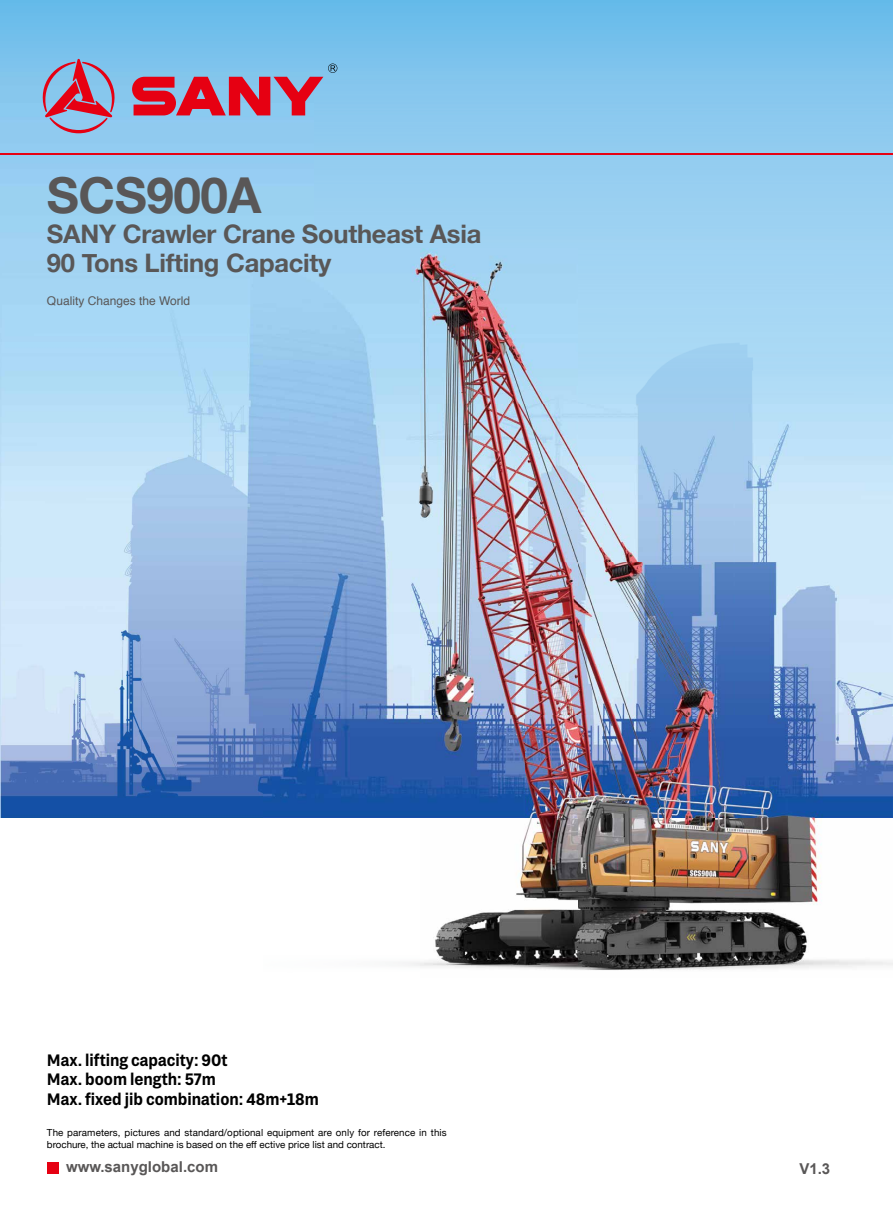
<style>
.page{position:relative;width:893px;height:1212px;background:#fff}
.page>*{position:absolute;margin:0;border:0;box-sizing:border-box;transform-origin:0 0}
.t1{font:700 49.5px "Helvetica Neue";letter-spacing:-.01em;color:#595757}
.t2{font:700 25.5px/28.5px "Helvetica Neue";letter-spacing:-.01em;color:#595757}
.t3{font:600 16.5px/19.8px "TRY Grtsk Exa";color:#000}
.t4{font:700 15px "Arial";color:#595757}
.t5{font:12px "Helvetica";color:#595757}
.t6{font:9.75px/12px "Helvetica Neue";letter-spacing:.01em;color:#000}
</style>
<div class="page">
<img style="left:0;top:464px;width:264px;height:354px">
<div style="left:0;top:0;width:893px;height:72px;background:linear-gradient(to bottom,#64baea,#80c4ed)"></div>
<img style="left:0;top:72px;width:315px;height:392px">
<svg style="left:41px;top:59px;width:75px;height:74px;background:#a489aa"></svg>
<svg style="left:132px;top:64px;width:205px;height:51px;background:#ac7291"></svg>
<hr style="left:0;top:153px;width:893px;height:2px;background:#e60012">
<img style="left:264px;top:248px;width:629px;height:722px">
<div style="left:47px;top:1162px;width:12px;height:11px;background:#e60012"></div>
<h1 class="t1" style="left:47px;top:156px;width:216px">SCS900A</h1>
<h2 class="t2" style="left:47px;top:220px;width:436px">SANY Crawler Crane Southeast Asia<br>90 Tons Lifting Capacity</h2>
<p class="t5" style="left:47px;top:291px;width:145px">Quality Changes the World</p>
<h3 class="t3" style="left:47px;top:1049px;width:273px">Max. lifting capacity: 90t<br>Max. boom length: 57m<br>Max. fixed jib combination: 48m+18m</h3>
<p class="t6" style="left:47px;top:1127px;width:401px">The parameters, pictures and standard/optional equipment are only for reference in this brochure, the actual machine is based on the eff ective price list and contract.</p>
<h3 class="t4" style="left:66px;top:1156px;width:153px">www.sanyglobal.com</h3>
<h3 class="t4" style="left:799px;top:1159px;width:32px">V1.3</h3>
</div>
